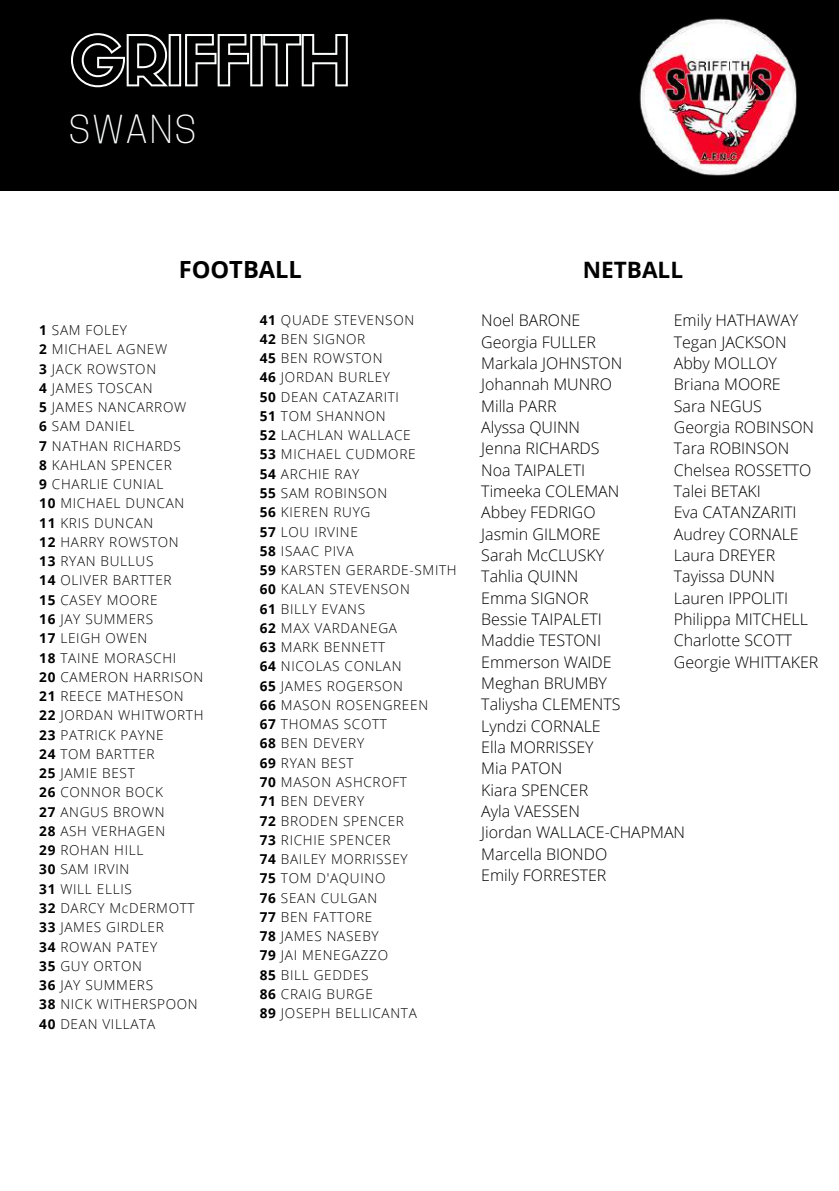
<style>
.page{position:relative;width:839px;height:1191px;background:#fff}
.page>*{position:absolute;margin:0;border:0;box-sizing:border-box;transform-origin:0 0}
.t1{font:67.6px "Sifonn Basic Outline";letter-spacing:-.065em;color:#fdfefe}
.t2{font:300 36.2px "Cooper Hewitt";letter-spacing:.05em;color:#fdfefe}
.t3{font:700 23.6px "Open Sans";color:#000}
.t4{font:700 22.6px "Open Sans";color:#000}
.t5{font:300 16px/21.4px "Open Sans";color:#000}
.t6{font:300 13.6px/19.2px "Open Sans";letter-spacing:.05em;color:#000}
.s1{font-weight:700}
</style>
<div class="page">
<div style="left:0;top:0;width:838px;height:190px;background:#000"></div>
<img style="left:639px;top:18px;width:158px;height:158px">
<h1 class="t1" style="left:69px;top:35px;width:284px">GRIFFITH</h1>
<h2 class="t2" style="left:69px;top:116px;width:129px">SWANS</h2>
<h3 class="t3" style="left:179px;top:253px;width:125px">FOOTBALL</h3>
<h3 class="t4" style="left:582px;top:254px;width:102px">NETBALL</h3>
<p class="t5" style="left:481px;top:309px;width:205px">Noel BARONE<br>Georgia FULLER<br>Markala JOHNSTON<br>Johannah MUNRO<br>Milla PARR<br>Alyssa QUINN<br>Jenna RICHARDS<br>Noa TAIPALETI<br>Timeeka COLEMAN<br>Abbey FEDRIGO<br>Jasmin GILMORE<br>Sarah McCLUSKY<br>Tahlia QUINN<br>Emma SIGNOR<br>Bessie TAIPALETI<br>Maddie TESTONI<br>Emmerson WAIDE<br>Meghan BRUMBY<br>Taliysha CLEMENTS<br>Lyndzi CORNALE<br>Ella MORRISSEY<br>Mia PATON<br>Kiara SPENCER<br>Ayla VAESSEN<br>Jiordan WALLACE-CHAPMAN<br>Marcella BIONDO<br>Emily FORRESTER</p>
<p class="t5" style="left:673px;top:309px;width:146px">Emily HATHAWAY<br>Tegan JACKSON<br>Abby MOLLOY<br>Briana MOORE<br>Sara NEGUS<br>Georgia ROBINSON<br>Tara ROBINSON<br>Chelsea ROSSETTO<br>Talei BETAKI<br>Eva CATANZARITI<br>Audrey CORNALE<br>Laura DREYER<br>Tayissa DUNN<br>Lauren IPPOLITI<br>Philippa MITCHELL<br>Charlotte SCOTT<br>Georgie WHITTAKER</p>
<p class="t6" style="left:39px;top:320px;width:166px"><span class="s1">1</span> SAM FOLEY<br><span class="s1">2</span> MICHAEL AGNEW<br><span class="s1">3</span> JACK ROWSTON<br><span class="s1">4</span> JAMES TOSCAN<br><span class="s1">5</span> JAMES NANCARROW<br><span class="s1">6</span> SAM DANIEL<br><span class="s1">7</span> NATHAN RICHARDS<br><span class="s1">8</span> KAHLAN SPENCER<br><span class="s1">9</span> CHARLIE CUNIAL<br><span class="s1">10</span> MICHAEL DUNCAN<br><span class="s1">11</span> KRIS DUNCAN<br><span class="s1">12</span> HARRY ROWSTON<br><span class="s1">13</span> RYAN BULLUS<br><span class="s1">14</span> OLIVER BARTTER<br><span class="s1">15</span> CASEY MOORE<br><span class="s1">16</span> JAY SUMMERS<br><span class="s1">17</span> LEIGH OWEN<br><span class="s1">18</span> TAINE MORASCHI<br><span class="s1">20</span> CAMERON HARRISON<br><span class="s1">21</span> REECE MATHESON<br><span class="s1">22</span> JORDAN WHITWORTH<br><span class="s1">23</span> PATRICK PAYNE<br><span class="s1">24</span> TOM BARTTER<br><span class="s1">25</span> JAMIE BEST<br><span class="s1">26</span> CONNOR BOCK<br><span class="s1">27</span> ANGUS BROWN<br><span class="s1">28</span> ASH VERHAGEN<br><span class="s1">29</span> ROHAN HILL<br><span class="s1">30</span> SAM IRVIN<br><span class="s1">31</span> WILL ELLIS<br><span class="s1">32</span> DARCY McDERMOTT<br><span class="s1">33</span> JAMES GIRDLER<br><span class="s1">34</span> ROWAN PATEY<br><span class="s1">35</span> GUY ORTON<br><span class="s1">36</span> JAY SUMMERS<br><span class="s1">38</span> NICK WITHERSPOON<br><span class="s1">40</span> DEAN VILLATA</p>
<p class="t6" style="left:260px;top:310px;width:198px"><span class="s1">41</span> QUADE STEVENSON<br><span class="s1">42</span> BEN SIGNOR<br><span class="s1">45</span> BEN ROWSTON<br><span class="s1">46</span> JORDAN BURLEY<br><span class="s1">50</span> DEAN CATAZARITI<br><span class="s1">51</span> TOM SHANNON<br><span class="s1">52</span> LACHLAN WALLACE<br><span class="s1">53</span> MICHAEL CUDMORE<br><span class="s1">54</span> ARCHIE RAY<br><span class="s1">55</span> SAM ROBINSON<br><span class="s1">56</span> KIEREN RUYG<br><span class="s1">57</span> LOU IRVINE<br><span class="s1">58</span> ISAAC PIVA<br><span class="s1">59</span> KARSTEN GERARDE-SMITH<br><span class="s1">60</span> KALAN STEVENSON<br><span class="s1">61</span> BILLY EVANS<br><span class="s1">62</span> MAX VARDANEGA<br><span class="s1">63</span> MARK BENNETT<br><span class="s1">64</span> NICOLAS CONLAN<br><span class="s1">65</span> JAMES ROGERSON<br><span class="s1">66</span> MASON ROSENGREEN<br><span class="s1">67</span> THOMAS SCOTT<br><span class="s1">68</span> BEN DEVERY<br><span class="s1">69</span> RYAN BEST<br><span class="s1">70</span> MASON ASHCROFT<br><span class="s1">71</span> BEN DEVERY<br><span class="s1">72</span> BRODEN SPENCER<br><span class="s1">73</span> RICHIE SPENCER<br><span class="s1">74</span> BAILEY MORRISSEY<br><span class="s1">75</span> TOM D'AQUINO<br><span class="s1">76</span> SEAN CULGAN<br><span class="s1">77</span> BEN FATTORE<br><span class="s1">78</span> JAMES NASEBY<br><span class="s1">79</span> JAI MENEGAZZO<br><span class="s1">85</span> BILL GEDDES<br><span class="s1">86</span> CRAIG BURGE<br><span class="s1">89</span> JOSEPH BELLICANTA</p>
</div>
